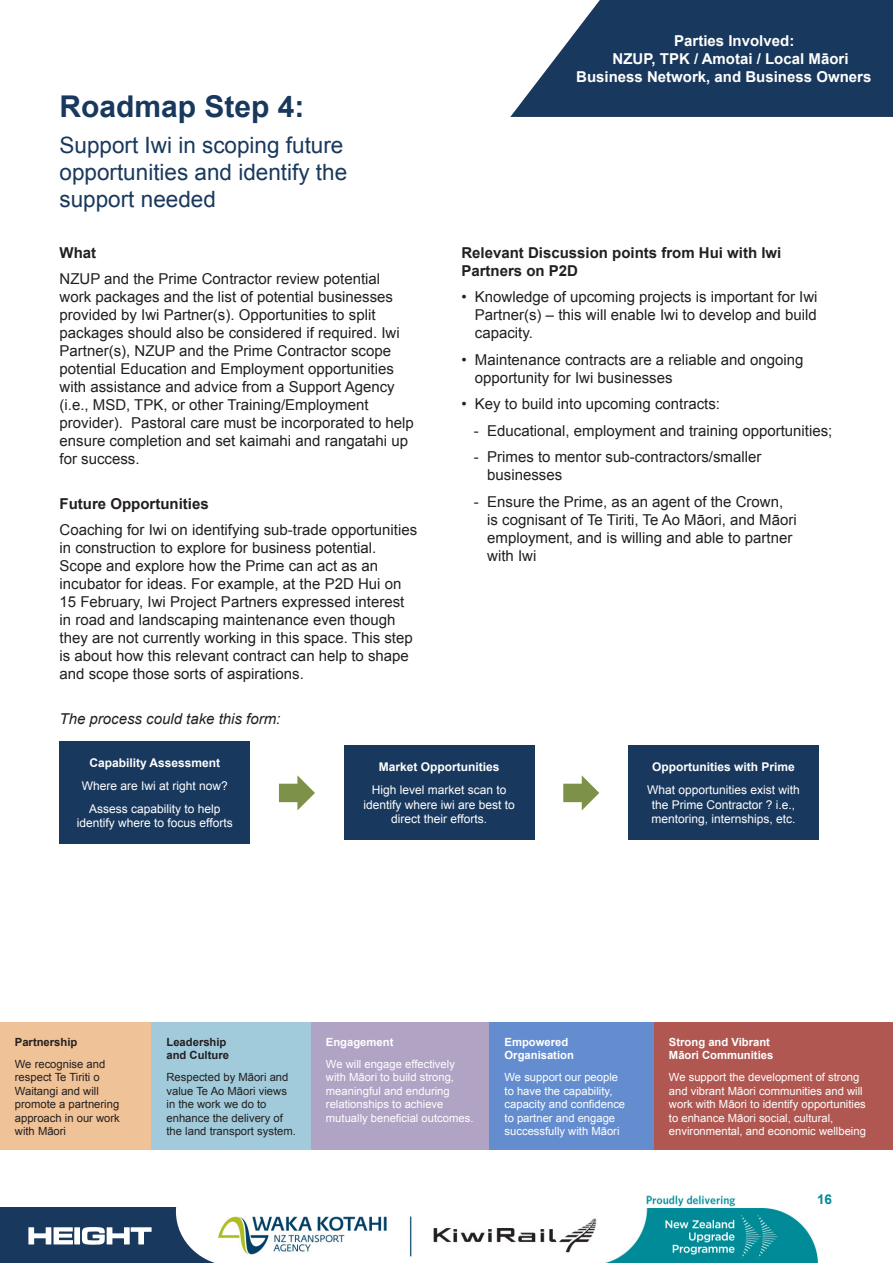
<style>
.page{position:relative;width:893px;height:1263px;background:#fff}
.page>*{position:absolute;margin:0;border:0;box-sizing:border-box;transform-origin:0 0}
.t1{font:700 30px "Arial";color:#19385d}
.t2{font:22.5px/27px "Arial";color:#19385d}
.t3{font:15px/18px "Arial";color:#231f20}
.t4{font:700 15px "Arial";color:#fff}
.t5{font:700 15px/18px "Arial";color:#231f20}
.t6{font:italic 15px "Arial";color:#231f20}
.t7{font:700 13.5px "Arial";color:#018b98}
.t8{font:12px/14.4px "Arial";color:#fff;text-align:center}
.t9{font:700 12px "Arial";color:#fff}
.t10{font:11.25px/13.5px "Arial";color:#fff}
.t11{font:11.25px/13.5px "Arial";color:#231f20}
.t12{font:700 11.25px/13.5px "Arial";color:#fff}
.t13{font:700 11.25px/13.5px "Arial";color:#231f20}
</style>
<div class="page">
<div style="left:0;top:1208px;width:234px;height:55px;background:#19385d"></div>
<svg style="left:176px;top:1207px;width:42px;height:56px"></svg>
<img style="left:218px;top:1195px;width:599px;height:68px">
<svg style="left:28px;top:1227px;width:124px;height:18px"></svg>
<div style="left:0;top:1023px;width:152px;height:127px;background:#f0c297"></div>
<div style="left:152px;top:1023px;width:159px;height:127px;background:#a1cbdb"></div>
<div style="left:311px;top:1023px;width:179px;height:127px;background:#b0a3c4"></div>
<div style="left:490px;top:1023px;width:164px;height:127px;background:#648dcf"></div>
<div style="left:654px;top:1023px;width:239px;height:127px;background:#b05751"></div>
<svg style="left:510px;top:0;width:383px;height:117px;background:#344f70"></svg>
<div style="left:60px;top:741px;width:190px;height:103px;background:#19385d"></div>
<div style="left:344px;top:746px;width:190px;height:94px;background:#19385d"></div>
<div style="left:628px;top:746px;width:191px;height:94px;background:#19385d"></div>
<svg style="left:279px;top:775px;width:36px;height:35px"></svg>
<svg style="left:563px;top:775px;width:36px;height:35px"></svg>
<p class="t1" style="left:60px;top:87px;width:247px">Roadmap Step 4:</p>
<p class="t2" style="left:60px;top:131px;width:289px">Support Iwi in scoping future opportunities and identify the support needed</p>
<p class="t5" style="left:60px;top:244px;width:38px">What</p>
<p class="t3" style="left:60px;top:270px;width:356px">NZUP and the Prime Contractor review potential work packages and the list of potential businesses provided by Iwi Partner(s). Opportunities to split packages should also be considered if required. Iwi Partner(s), NZUP and the Prime Contractor scope potential Education and Employment opportunities with assistance and advice from a Support Agency (i.e., MSD, TPK, or other Training/Employment provider). Pastoral care must be incorporated to help ensure completion and set kaimahi and rangatahi up for success.</p>
<p class="t5" style="left:60px;top:495px;width:151px">Future Opportunities</p>
<p class="t3" style="left:60px;top:521px;width:359px">Coaching for Iwi on identifying sub-trade opportunities in construction to explore for business potential.<br>Scope and explore how the Prime can act as an incubator for ideas. For example, at the P2D Hui on 15 February, Iwi Project Partners expressed interest in road and landscaping maintenance even though they are not currently working in this space. This step is about how this relevant contract can help to shape and scope those sorts of aspirations.</p>
<p class="t6" style="left:60px;top:709px;width:222px">The process could take this form:</p>
<p class="t4" style="left:674px;top:31px;width:122px">Parties Involved:</p>
<p class="t4" style="left:613px;top:49px;width:237px">NZUP, TPK / Amotai / Local Māori</p>
<p class="t4" style="left:576px;top:67px;width:297px">Business Network, and Business Owners</p>
<p class="t5" style="left:461px;top:244px;width:322px">Relevant Discussion points from Hui with Iwi<br>Partners on P2D</p>
<p class="t3" style="left:475px;top:288px;width:344px;text-align:justify;text-indent:-14px">• Knowledge of upcoming projects is important for Iwi Partner(s) – this will enable Iwi to develop and build capacity.</p>
<p class="t3" style="left:475px;top:350px;width:330px;text-indent:-14px">• Maintenance contracts are a reliable and ongoing opportunity for Iwi businesses</p>
<p class="t3" style="left:461px;top:395px;width:260px">• Key to build into upcoming contracts:</p>
<p class="t3" style="left:474px;top:421px;width:360px">- Educational, employment and training opportunities;</p>
<p class="t3" style="left:487px;top:448px;width:276px;text-indent:-13px">- Primes to mentor sub-contractors/smaller businesses</p>
<p class="t3" style="left:487px;top:492px;width:311px;text-indent:-13px">- Ensure the Prime, as an agent of the Crown, is cognisant of Te Tiriti, Te Ao Māori, and Māori employment, and is willing and able to partner with Iwi</p>
<p class="t9" style="left:89px;top:755px;width:132px">Capability Assessment</p>
<p class="t8" style="left:82px;top:779px;width:148px">Where are Iwi at right now?</p>
<p class="t8" style="left:77px;top:802px;width:157px">Assess capability to help identify where to focus efforts</p>
<p class="t9" style="left:379px;top:759px;width:122px">Market Opportunities</p>
<p class="t8" style="left:363px;top:783px;width:153px">High level market scan to identify where iwi are best to direct their efforts.</p>
<p class="t9" style="left:652px;top:759px;width:144px">Opportunities with Prime</p>
<p class="t8" style="left:647px;top:783px;width:154px">What opportunities exist with the Prime Contractor ? i.e., mentoring, internships, etc.</p>
<p class="t13" style="left:15px;top:1035px;width:64px">Partnership</p>
<p class="t11" style="left:15px;top:1057px;width:107px">We recognise and respect Te Tiriti o<br>Waitangi and will promote a partnering approach in our work with Māori</p>
<p class="t13" style="left:166px;top:1035px;width:64px">Leadership and Culture</p>
<p class="t11" style="left:166px;top:1071px;width:131px">Respected by Māori and value Te Ao Māori views in the work we do to enhance the delivery of the land transport system.</p>
<p class="t12" style="left:326px;top:1035px;width:69px">Engagement</p>
<p class="t10" style="left:326px;top:1057px;width:149px">We will engage effectively with Māori to build strong, meaningful and enduring relationships to achieve mutually beneficial outcomes.</p>
<p class="t12" style="left:504px;top:1035px;width:71px">Empowered<br>Organisation</p>
<p class="t10" style="left:504px;top:1071px;width:122px">We support our people to have the capability, capacity and confidence to partner and engage successfully with Māori</p>
<p class="t12" style="left:669px;top:1035px;width:106px">Strong and Vibrant<br>Māori Communities</p>
<p class="t10" style="left:669px;top:1071px;width:198px">We support the development of strong and vibrant Māori communities and will work with Māori to identify opportunities to enhance Māori social, cultural, environmental, and economic wellbeing</p>
<p class="t7" style="left:817px;top:1190px;width:17px">16</p>
</div>
